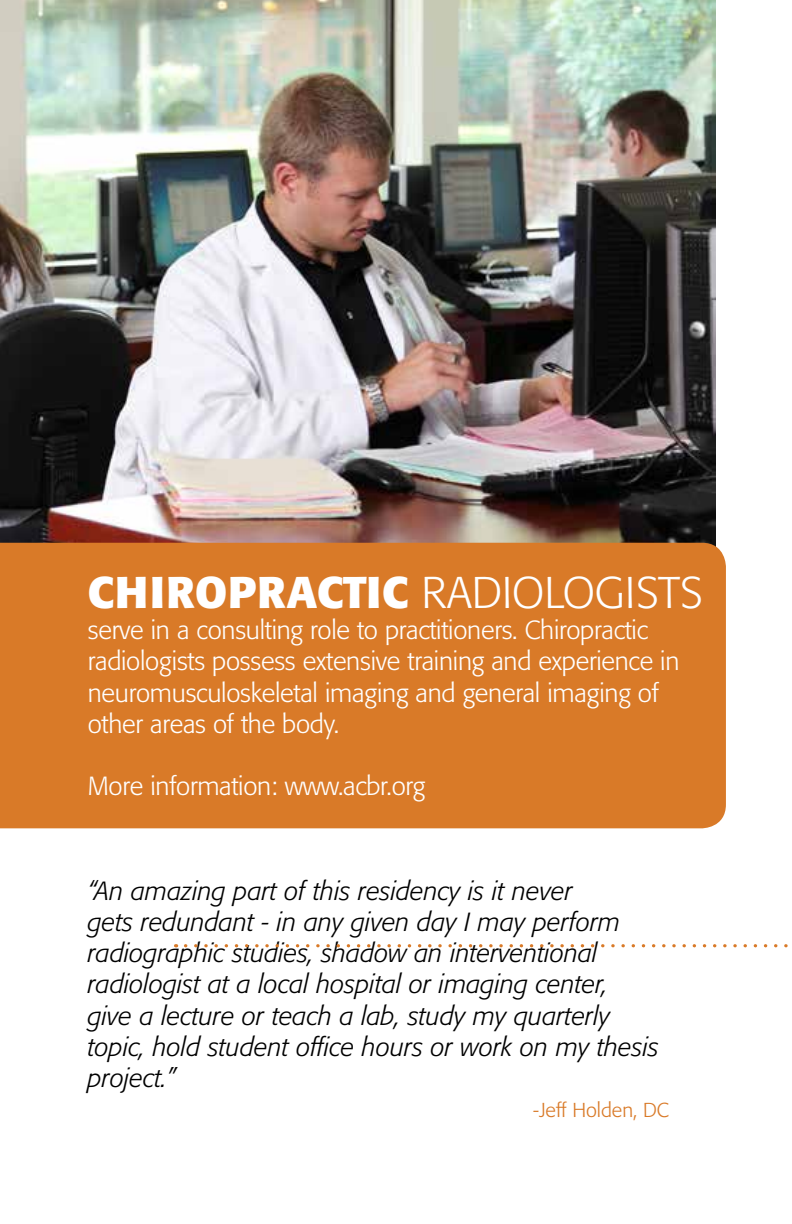
<style>
.page{position:relative;width:792px;height:1224px;background:#fff}
.page>*{position:absolute;margin:0;border:0;box-sizing:border-box;transform-origin:0 0}
.t1{font:700 44px "Formata";letter-spacing:.02em;color:#fff}
.t2{font:italic 300 26px/31.2px "Formata";color:#000}
.t3{font:300 26px/31.2px "Formata";letter-spacing:-.01em;color:#fff}
.t4{font:300 20px "Formata";color:#d97a28}
.s1{font-weight:300}
</style>
<div class="page">
<img style="left:0;top:0;width:716px;height:543px">
<div style="left:0;top:543px;width:726px;height:285px;background:#d97a28"></div>
<svg style="left:186px;top:944px;width:602px;height:3px"></svg>
<h1 class="t1" style="left:88px;top:565px;width:612px">CHIROPRACTIC <span class="s1">radiologists</span></h1>
<p class="t3" style="left:88px;top:615px;width:593px">serve in a consulting role to practitioners. Chiropractic radiologists possess extensive training and experience in neuromusculoskeletal imaging and general imaging of other areas of the body.</p>
<p class="t3" style="left:88px;top:771px;width:339px">More information: www.acbr.org</p>
<p class="t2" style="left:88px;top:875px;width:573px">“An amazing part of this residency is it never<br>gets redundant - in any given day I may perform radiographic studies, shadow an interventional radiologist at a local hospital or imaging center,<br>give a lecture or teach a lab, study my quarterly topic, hold student office hours or work on my thesis project.”</p>
<p class="t4" style="left:533px;top:1098px;width:137px">-Jeff Holden, DC</p>
</div>
